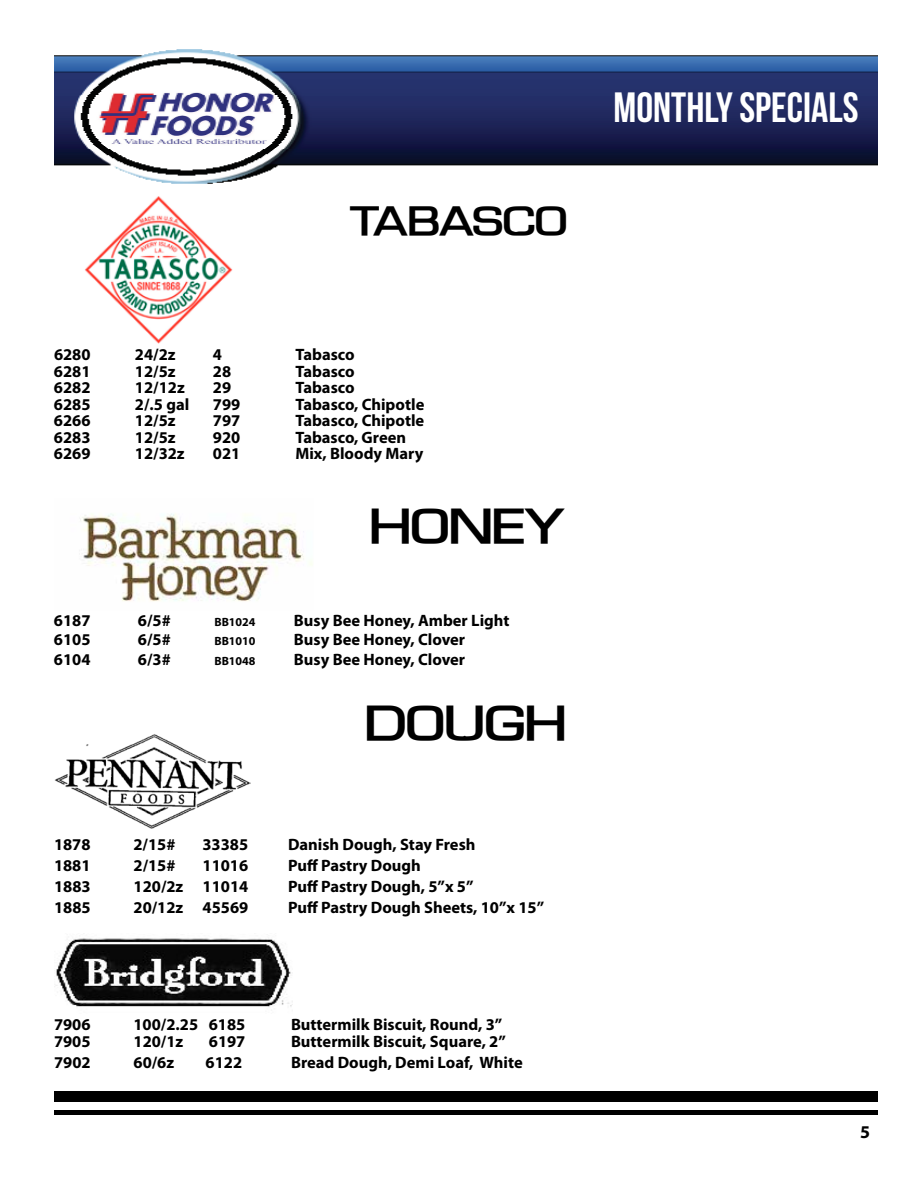
<style>
.page{position:relative;width:918px;height:1188px;background:#fff}
.page>*{position:absolute;margin:0;border:0;box-sizing:border-box;transform-origin:0 0}
.t1{font:700 45px "Eurasia Extended";letter-spacing:-.015em;color:#000}
.t2{font:42.3px "Bebas Neue";color:#fff}
.t3{font:700 37.5px "Eurasia Extended";color:#000}
.t4{font:700 18px "Myriad Pro";color:#000}
.t5{font:700 16.5px "Myriad Pro";color:#000}
.t6{font:700 12px "Myriad Pro";color:#000}
</style>
<div class="page">
<div style="left:54px;top:1092px;width:824px;height:10px;background:#000"></div>
<hr style="left:54px;top:1110px;width:824px;height:4px;background:#000">
<img style="left:54px;top:49px;width:824px;height:135px">
<img style="left:85px;top:196px;width:148px;height:148px">
<img style="left:80px;top:513px;width:233px;height:89px">
<img style="left:54px;top:734px;width:196px;height:95px">
<img style="left:54px;top:938px;width:238px;height:69px">
<h3 class="t3" style="left:351px;top:196px;width:218px">TABASCO</h3>
<p class="t5" style="left:54px;top:344px;width:38px">6280</p>
<p class="t5" style="left:135px;top:344px;width:42px">24/2z</p>
<p class="t5" style="left:213px;top:344px;width:11px">4</p>
<p class="t5" style="left:295px;top:344px;width:61px">Tabasco</p>
<p class="t5" style="left:54px;top:361px;width:38px">6281</p>
<p class="t5" style="left:135px;top:361px;width:42px">12/5z</p>
<p class="t5" style="left:213px;top:361px;width:20px">28</p>
<p class="t5" style="left:295px;top:361px;width:61px">Tabasco</p>
<p class="t5" style="left:54px;top:377px;width:38px">6282</p>
<p class="t5" style="left:135px;top:377px;width:51px">12/12z</p>
<p class="t5" style="left:213px;top:377px;width:20px">29</p>
<p class="t5" style="left:295px;top:377px;width:61px">Tabasco</p>
<p class="t5" style="left:54px;top:394px;width:38px">6285</p>
<p class="t5" style="left:135px;top:394px;width:56px">2/.5 gal</p>
<p class="t5" style="left:213px;top:394px;width:29px">799</p>
<p class="t5" style="left:295px;top:394px;width:130px">Tabasco, Chipotle</p>
<p class="t5" style="left:54px;top:410px;width:38px">6266</p>
<p class="t5" style="left:135px;top:410px;width:42px">12/5z</p>
<p class="t5" style="left:213px;top:410px;width:29px">797</p>
<p class="t5" style="left:295px;top:410px;width:130px">Tabasco, Chipotle</p>
<p class="t5" style="left:54px;top:427px;width:38px">6283</p>
<p class="t5" style="left:135px;top:427px;width:42px">12/5z</p>
<p class="t5" style="left:213px;top:427px;width:29px">920</p>
<p class="t5" style="left:295px;top:427px;width:112px">Tabasco, Green</p>
<p class="t5" style="left:54px;top:443px;width:38px">6269</p>
<p class="t5" style="left:135px;top:443px;width:51px">12/32z</p>
<p class="t5" style="left:213px;top:443px;width:29px">021</p>
<p class="t5" style="left:295px;top:443px;width:130px">Mix, Bloody Mary</p>
<h1 class="t1" style="left:369px;top:497px;width:196px">HONEY</h1>
<p class="t5" style="left:54px;top:609px;width:38px">6187</p>
<p class="t5" style="left:138px;top:609px;width:34px">6/5#</p>
<p class="t6" style="left:214px;top:614px;width:43px">BB1024</p>
<p class="t5" style="left:294px;top:609px;width:217px">Busy Bee Honey, Amber Light</p>
<p class="t5" style="left:54px;top:629px;width:38px">6105</p>
<p class="t5" style="left:138px;top:629px;width:34px">6/5#</p>
<p class="t6" style="left:214px;top:634px;width:43px">BB1010</p>
<p class="t5" style="left:294px;top:629px;width:173px">Busy Bee Honey, Clover</p>
<p class="t5" style="left:54px;top:649px;width:38px">6104</p>
<p class="t5" style="left:138px;top:649px;width:34px">6/3#</p>
<p class="t6" style="left:214px;top:653px;width:43px">BB1048</p>
<p class="t5" style="left:294px;top:649px;width:173px">Busy Bee Honey, Clover</p>
<h1 class="t1" style="left:364px;top:693px;width:204px">DOUGH</h1>
<p class="t5" style="left:54px;top:833px;width:38px">1878</p>
<p class="t5" style="left:133px;top:833px;width:44px">2/15#</p>
<p class="t5" style="left:202px;top:833px;width:47px">33385</p>
<p class="t5" style="left:288px;top:833px;width:189px">Danish Dough, Stay Fresh</p>
<p class="t5" style="left:54px;top:854px;width:38px">1881</p>
<p class="t5" style="left:134px;top:854px;width:44px">2/15#</p>
<p class="t5" style="left:203px;top:854px;width:47px">11016</p>
<p class="t5" style="left:288px;top:854px;width:134px">Puff Pastry Dough</p>
<p class="t5" style="left:54px;top:875px;width:38px">1883</p>
<p class="t5" style="left:134px;top:875px;width:116px">120/2z 11014</p>
<p class="t5" style="left:288px;top:875px;width:187px">Puff Pastry Dough, 5”x 5”</p>
<p class="t5" style="left:54px;top:896px;width:38px">1885</p>
<p class="t5" style="left:134px;top:896px;width:116px">20/12z 45569</p>
<p class="t5" style="left:288px;top:896px;width:258px">Puff Pastry Dough Sheets, 10”x 15”</p>
<p class="t5" style="left:54px;top:1014px;width:38px">7906</p>
<p class="t5" style="left:133px;top:1014px;width:113px">100/2.25 6185</p>
<p class="t5" style="left:291px;top:1014px;width:213px">Buttermilk Biscuit, Round, 3”</p>
<p class="t5" style="left:54px;top:1030px;width:38px">7905</p>
<p class="t5" style="left:134px;top:1030px;width:51px">120/1z</p>
<p class="t5" style="left:209px;top:1030px;width:38px">6197</p>
<p class="t5" style="left:291px;top:1030px;width:216px">Buttermilk Biscuit, Square, 2”</p>
<p class="t5" style="left:54px;top:1051px;width:38px">7902</p>
<p class="t5" style="left:134px;top:1051px;width:42px">60/6z</p>
<p class="t5" style="left:206px;top:1051px;width:38px">6122</p>
<p class="t5" style="left:291px;top:1051px;width:233px">Bread Dough, Demi Loaf, White</p>
<h2 class="t2" style="left:614px;top:84px;width:246px">MONTHLY SPECIALS</h2>
<p class="t4" style="left:860px;top:1120px;width:11px">5</p>
</div>
